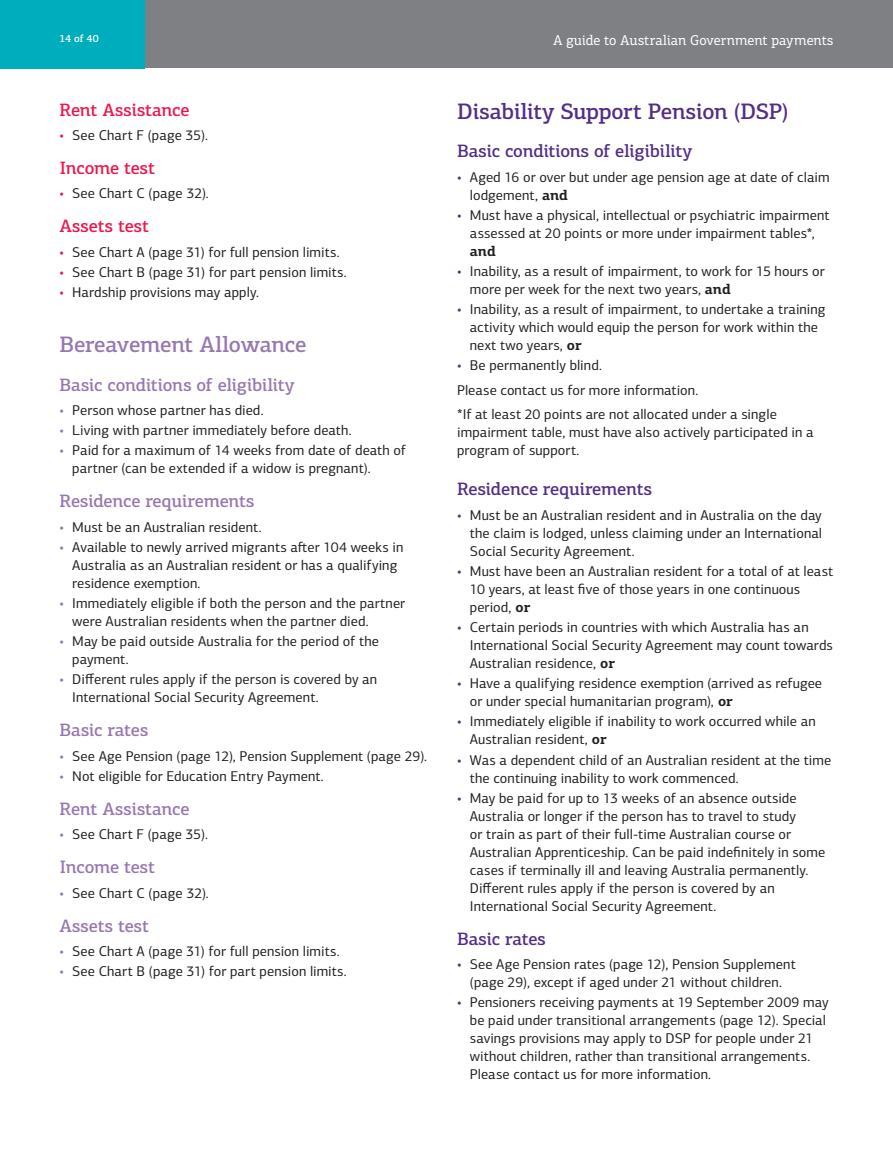
<style>
.page{position:relative;width:893px;height:1170px;background:#fff}
.page>*{position:absolute;margin:0;border:0;box-sizing:border-box;transform-origin:0 0}
.t1{font:500 22.5px "PF Centro Slab Pro";letter-spacing:-.015em;color:#522e86}
.t2{font:500 22.5px "PF Centro Slab Pro";letter-spacing:-.01em;color:#9678b1}
.t3{font:500 18px "PF Centro Slab Pro";letter-spacing:-.015em;color:#9678b1}
.t4{font:500 18px "PF Centro Slab Pro";letter-spacing:-.015em;color:#522e86}
.t5{font:500 18px "PF Centro Slab Pro";letter-spacing:-.01em;color:#ed164b}
.t6{font:14.25px/18px "PF Centro Sans Pro";letter-spacing:.005em;color:#231f20}
.t7{font:14.25px "PF Centro Slab Pro";color:#fff}
.t8{font:700 14.25px "PF Centro Slab Pro";color:#231f20}
.t9{font:500 10.5px "PF Centro Slab Pro";color:#fff}
.s1{color:#ed164b}
.s2{color:#9678b1}
.s3{color:#522e86}
.s4{font-family:"PF Centro Slab Pro";font-weight:700}
</style>
<div class="page">
<div style="left:0;top:0;width:893px;height:68px;background:#7e8083"></div>
<div style="left:0;top:0;width:145px;height:68px;background:#00adbc"></div>
<p class="t9" style="left:60px;top:32px;width:41px">14 of 40</p>
<p class="t7" style="left:553px;top:31px;width:282px">A guide to Australian Government payments</p>
<p class="t5" style="left:60px;top:98px;width:132px">Rent Assistance</p>
<p class="t6" style="left:60px;top:126px;width:150px"><span class="s1">•</span> See Chart F (page 35).</p>
<p class="t5" style="left:60px;top:157px;width:97px">Income test</p>
<p class="t6" style="left:60px;top:184px;width:151px"><span class="s1">•</span> See Chart C (page 32).</p>
<p class="t5" style="left:60px;top:215px;width:91px">Assets test</p>
<p class="t6" style="left:60px;top:243px;width:282px"><span class="s1">•</span> See Chart A (page 31) for full pension limits.</p>
<p class="t6" style="left:60px;top:263px;width:289px"><span class="s1">•</span> See Chart B (page 31) for part pension limits.</p>
<p class="t6" style="left:60px;top:283px;width:201px"><span class="s1">•</span> Hardship provisions may apply.</p>
<h1 class="t2" style="left:60px;top:331px;width:249px">Bereavement Allowance</h1>
<p class="t3" style="left:60px;top:373px;width:237px">Basic conditions of eligibility</p>
<p class="t6" style="left:60px;top:401px;width:206px"><span class="s2">•</span> Person whose partner has died.</p>
<p class="t6" style="left:60px;top:421px;width:294px"><span class="s2">•</span> Living with partner immediately before death.</p>
<p class="t6" style="left:72px;top:441px;width:335px;text-indent:-13px"><span class="s2">•</span> Paid for a maximum of 14 weeks from date of death of partner (can be extended if a widow is pregnant).</p>
<p class="t3" style="left:60px;top:490px;width:197px">Residence requirements</p>
<p class="t6" style="left:60px;top:518px;width:204px"><span class="s2">•</span> Must be an Australian resident.</p>
<p class="t6" style="left:72px;top:538px;width:333px;text-indent:-13px"><span class="s2">•</span> Available to newly arrived migrants after 104 weeks in<br>Australia as an Australian resident or has a qualifying residence exemption.</p>
<p class="t6" style="left:72px;top:594px;width:334px;text-indent:-13px"><span class="s2">•</span> Immediately eligible if both the person and the partner were Australian residents when the partner died.</p>
<p class="t6" style="left:72px;top:632px;width:308px;text-indent:-13px"><span class="s2">•</span> May be paid outside Australia for the period of the payment.</p>
<p class="t6" style="left:72px;top:670px;width:306px;text-indent:-13px"><span class="s2">•</span> Different rules apply if the person is covered by an<br>International Social Security Agreement.</p>
<p class="t3" style="left:60px;top:719px;width:90px">Basic rates</p>
<p class="t6" style="left:60px;top:747px;width:369px"><span class="s2">•</span> See Age Pension (page 12), Pension Supplement (page 29).</p>
<p class="t6" style="left:60px;top:767px;width:266px"><span class="s2">•</span> Not eligible for Education Entry Payment.</p>
<p class="t3" style="left:60px;top:797px;width:132px">Rent Assistance</p>
<p class="t6" style="left:60px;top:825px;width:150px"><span class="s2">•</span> See Chart F (page 35).</p>
<p class="t3" style="left:60px;top:856px;width:97px">Income test</p>
<p class="t6" style="left:60px;top:883px;width:151px"><span class="s2">•</span> See Chart C (page 32).</p>
<p class="t3" style="left:60px;top:914px;width:91px">Assets test</p>
<p class="t6" style="left:60px;top:942px;width:282px"><span class="s2">•</span> See Chart A (page 31) for full pension limits.</p>
<p class="t6" style="left:60px;top:962px;width:289px"><span class="s2">•</span> See Chart B (page 31) for part pension limits.</p>
<h1 class="t1" style="left:457px;top:97px;width:333px">Disability Support Pension (DSP)</h1>
<p class="t4" style="left:457px;top:140px;width:237px">Basic conditions of eligibility</p>
<p class="t6" style="left:470px;top:168px;width:361px;text-indent:-13px"><span class="s3">•</span> Aged 16 or over but under age pension age at date of claim lodgement, <span class="s4">and</span></p>
<p class="t6" style="left:457px;top:206px;width:374px;text-align:center"><span class="s3">•</span> Must have a physical, intellectual or psychiatric impairment assessed at 20 points or more under impairment tables*,</p>
<p class="t8" style="left:470px;top:242px;width:27px">and</p>
<p class="t6" style="left:470px;top:262px;width:356px;text-indent:-13px"><span class="s3">•</span> Inability, as a result of impairment, to work for 15 hours or more per week for the next two years, <span class="s4">and</span></p>
<p class="t6" style="left:470px;top:300px;width:357px;text-indent:-13px"><span class="s3">•</span> Inability, as a result of impairment, to undertake a training activity which would equip the person for work within the next two years, <span class="s4">or</span></p>
<p class="t6" style="left:457px;top:353px;width:321px;line-height:24.5px"><span class="s3">•</span> Be permanently blind.<br>Please contact us for more information.<br>*If at least 20 points are not allocated under a single</p>
<p class="t6" style="left:457px;top:423px;width:358px">impairment table, must have also actively participated in a program of support.</p>
<p class="t4" style="left:457px;top:478px;width:197px">Residence requirements</p>
<p class="t6" style="left:470px;top:506px;width:354px;text-align:justify;text-indent:-13px"><span class="s3">•</span> Must be an Australian resident and in Australia on the day the claim is lodged, unless claiming under an International Social Security Agreement.</p>
<p class="t6" style="left:470px;top:562px;width:365px;text-indent:-13px"><span class="s3">•</span> Must have been an Australian resident for a total of at least<br>10 years, at least five of those years in one continuous period, <span class="s4">or</span></p>
<p class="t6" style="left:470px;top:618px;width:364px;text-indent:-13px"><span class="s3">•</span> Certain periods in countries with which Australia has an<br>International Social Security Agreement may count towards<br>Australian residence, <span class="s4">or</span></p>
<p class="t6" style="left:470px;top:674px;width:354px;text-indent:-13px"><span class="s3">•</span> Have a qualifying residence exemption (arrived as refugee or under special humanitarian program), <span class="s4">or</span></p>
<p class="t6" style="left:470px;top:712px;width:347px;text-indent:-13px"><span class="s3">•</span> Immediately eligible if inability to work occurred while an<br>Australian resident, <span class="s4">or</span></p>
<p class="t6" style="left:470px;top:750px;width:363px;text-indent:-13px"><span class="s3">•</span> Was a dependent child of an Australian resident at the time the continuing inability to work commenced.</p>
<p class="t6" style="left:470px;top:788px;width:357px;text-indent:-13px"><span class="s3">•</span> May be paid for up to 13 weeks of an absence outside Australia or longer if the person has to travel to study<br>or train as part of their full-time Australian course or Australian Apprenticeship. Can be paid indefinitely in some cases if terminally ill and leaving Australia permanently.<br>Different rules apply if the person is covered by an International Social Security Agreement.</p>
<p class="t4" style="left:457px;top:927px;width:90px">Basic rates</p>
<p class="t6" style="left:457px;top:955px;width:340px;text-align:center"><span class="s3">•</span> See Age Pension rates (page 12), Pension Supplement (page 29), except if aged under 21 without children.</p>
<p class="t6" style="left:470px;top:993px;width:360px;text-indent:-13px"><span class="s3">•</span> Pensioners receiving payments at 19 September 2009 may be paid under transitional arrangements (page 12). Special savings provisions may apply to DSP for people under 21 without children, rather than transitional arrangements.<br>Please contact us for more information.</p>
</div>
